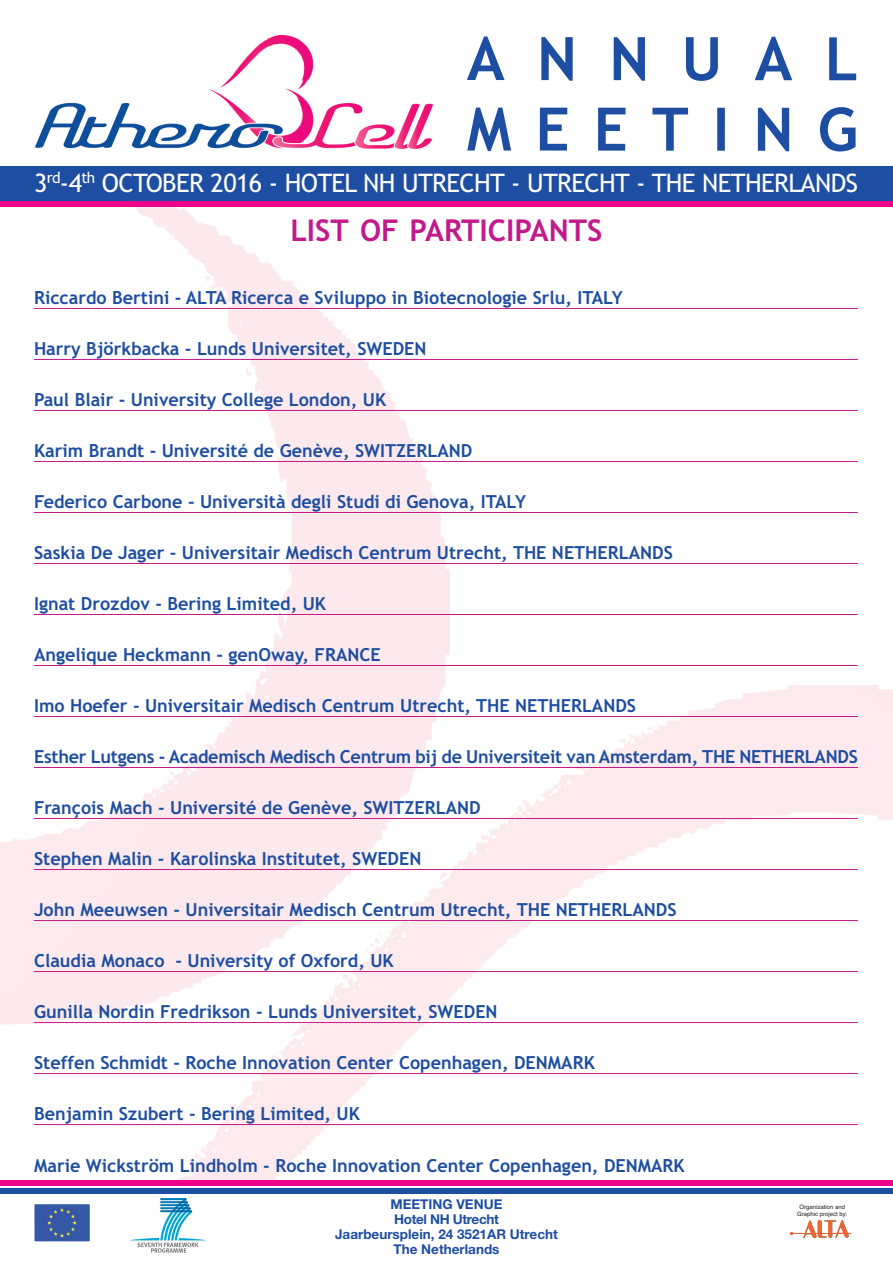
<style>
.page{position:relative;width:893px;height:1263px;background:#fff}
.page>*{position:absolute;margin:0;border:0;box-sizing:border-box;transform-origin:0 0}
.t1{font:700 60px/70.5px "Trebuchet MS";letter-spacing:.4em;color:#1e4ea1}
.t2{font:700 30px "Trebuchet MS";color:#c31a89}
.t3{font:25.5px "Trebuchet MS";letter-spacing:-.025em;color:#fff}
.t4{font:700 18px "Trebuchet MS";color:#1e4ea1}
.t5{font:700 13.5px/15px "Helvetica Neue";color:#1e4ea1;text-align:center}
.t6{font:6px/7.2px "Helvetica";color:#231f20;text-align:center}
</style>
<div class="page">
<img style="left:0;top:206px;width:449px;height:479px">
<img style="left:129px;top:1198px;width:77px;height:55px">
<img style="left:36px;top:1206px;width:52px;height:34px">
<div style="left:33px;top:1203px;width:58px;height:40px;border:2px solid #fff"></div>
<div style="left:0;top:1188px;width:893px;height:5px;background:#1e4ea1"></div>
<div style="left:0;top:166px;width:893px;height:35px;background:#1e4ea1"></div>
<img style="left:35px;top:36px;width:398px;height:113px">
<hr style="left:792px;top:1233px;width:59px;height:1px;background:#f2642f">
<svg style="left:803px;top:1220px;width:46px;height:18px"></svg>
<hr style="left:34px;top:308px;width:824px;height:1px;background:#c31a89">
<hr style="left:34px;top:359px;width:824px;height:1px;background:#c31a89">
<hr style="left:34px;top:410px;width:824px;height:1px;background:#c31a89">
<hr style="left:34px;top:461px;width:824px;height:1px;background:#c31a89">
<hr style="left:34px;top:512px;width:824px;height:1px;background:#c31a89">
<hr style="left:34px;top:563px;width:824px;height:1px;background:#c31a89">
<hr style="left:34px;top:614px;width:824px;height:1px;background:#c31a89">
<hr style="left:34px;top:665px;width:824px;height:1px;background:#c31a89">
<hr style="left:34px;top:716px;width:824px;height:1px;background:#c31a89">
<hr style="left:34px;top:767px;width:824px;height:1px;background:#c31a89">
<hr style="left:34px;top:818px;width:824px;height:1px;background:#c31a89">
<hr style="left:34px;top:869px;width:824px;height:1px;background:#c31a89">
<hr style="left:34px;top:920px;width:824px;height:1px;background:#c31a89">
<hr style="left:34px;top:971px;width:824px;height:1px;background:#c31a89">
<hr style="left:34px;top:1022px;width:824px;height:1px;background:#c31a89">
<hr style="left:34px;top:1073px;width:824px;height:1px;background:#c31a89">
<hr style="left:34px;top:1124px;width:824px;height:1px;background:#c31a89">
<div style="left:0;top:1180px;width:893px;height:5px;background:#ed028c"></div>
<div style="left:0;top:201px;width:893px;height:5px;background:#ed028c"></div>
<h1 class="t1" style="left:467px;top:24px;width:393px">ANNUAL<br>MEETING</h1>
<h3 class="t3" style="left:34px;top:168px;width:825px">3<sup>rd</sup>-4<sup>th</sup> OCTOBER 2016 - HOTEL NH UTRECHT - UTRECHT - THE NETHERLANDS</h3>
<h2 class="t2" style="left:290px;top:213px;width:314px">LIST OF PARTICIPANTS</h2>
<p class="t4" style="left:34px;top:288px;width:590px">Riccardo Bertini - ALTA Ricerca e Sviluppo in Biotecnologie Srlu, ITALY</p>
<p class="t4" style="left:34px;top:339px;width:394px">Harry Björkbacka - Lunds Universitet, SWEDEN</p>
<p class="t4" style="left:34px;top:390px;width:354px">Paul Blair - University College London, UK</p>
<p class="t4" style="left:34px;top:441px;width:440px">Karim Brandt - Université de Genève, SWITZERLAND</p>
<p class="t4" style="left:34px;top:492px;width:494px">Federico Carbone - Università degli Studi di Genova, ITALY</p>
<p class="t4" style="left:34px;top:543px;width:640px">Saskia De Jager - Universitair Medisch Centrum Utrecht, THE NETHERLANDS</p>
<p class="t4" style="left:34px;top:594px;width:293px">Ignat Drozdov - Bering Limited, UK</p>
<p class="t4" style="left:34px;top:645px;width:348px">Angelique Heckmann - genOway, FRANCE</p>
<p class="t4" style="left:34px;top:696px;width:604px">Imo Hoefer - Universitair Medisch Centrum Utrecht, THE NETHERLANDS</p>
<p class="t4" style="left:34px;top:747px;width:825px">Esther Lutgens - Academisch Medisch Centrum bij de Universiteit van Amsterdam, THE NETHERLANDS</p>
<p class="t4" style="left:34px;top:798px;width:448px">François Mach - Université de Genève, SWITZERLAND</p>
<p class="t4" style="left:34px;top:849px;width:389px">Stephen Malin - Karolinska Institutet, SWEDEN</p>
<p class="t4" style="left:34px;top:900px;width:644px">John Meeuwsen - Universitair Medisch Centrum Utrecht, THE NETHERLANDS</p>
<p class="t4" style="left:34px;top:951px;width:361px">Claudia Monaco - University of Oxford, UK</p>
<p class="t4" style="left:34px;top:1002px;width:465px">Gunilla Nordin Fredrikson - Lunds Universitet, SWEDEN</p>
<p class="t4" style="left:34px;top:1053px;width:562px">Steffen Schmidt - Roche Innovation Center Copenhagen, DENMARK</p>
<p class="t4" style="left:34px;top:1104px;width:327px">Benjamin Szubert - Bering Limited, UK</p>
<p class="t4" style="left:34px;top:1155px;width:652px">Marie Wickström Lindholm - Roche Innovation Center Copenhagen, DENMARK</p>
<p class="t5" style="left:335px;top:1195px;width:224px">MEETING VENUE<br>Hotel NH Utrecht<br>Jaarbeursplein, 24 3521AR Utrecht<br>The Netherlands</p>
<p class="t6" style="left:797px;top:1203px;width:52px">Organization and<br>Graphic project by:</p>
</div>
